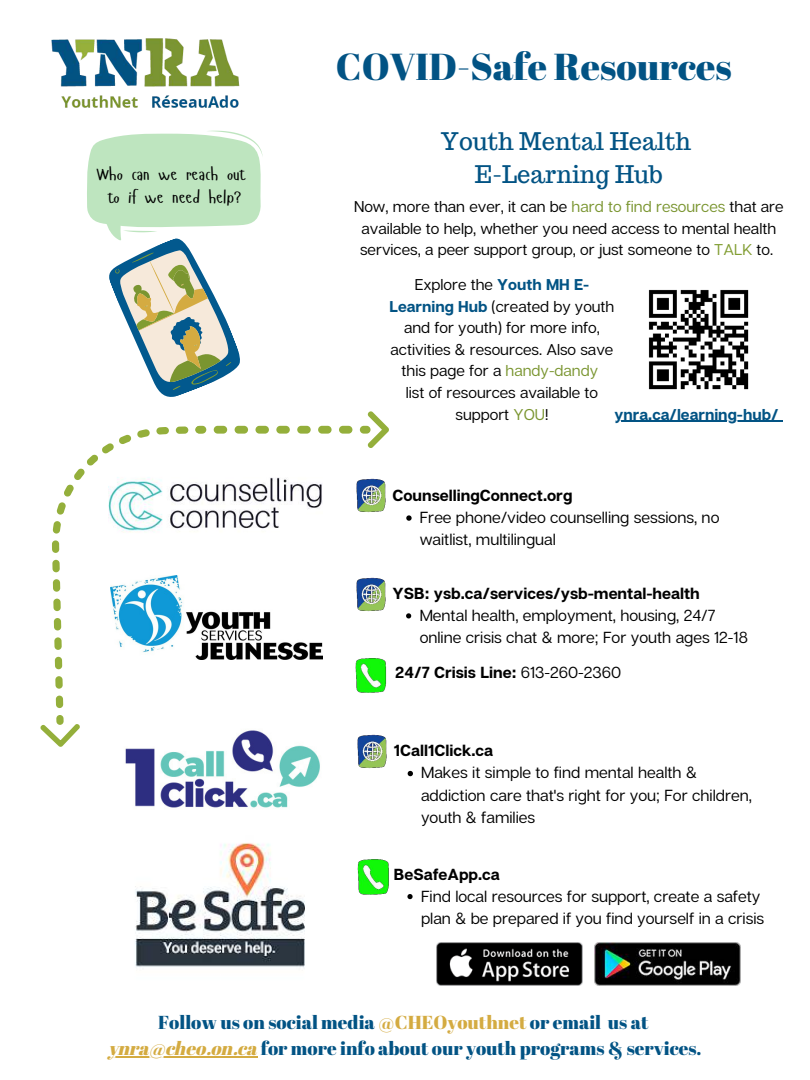
<style>
.page{position:relative;width:810px;height:1080px;background:#fff}
.page>*{position:absolute;margin:0;border:0;box-sizing:border-box;transform-origin:0 0}
.t1{font:37.5px "Abril Fatface";color:#025384}
.t2{font:23.75px/33.1px "Trocchi";color:#025384;text-align:center}
.t3{font:18.75px/26.2px "Abril Fatface";color:#025384;text-align:center}
.t4{font:16.81px/23.5px "Hangyaboly";color:#000;text-align:center}
.t5{font:16px/22.2px "Articulat CF";color:#000}
.t6{font:700 16px "Articulat CF";color:#000}
.t7{font:15.62px/21.6px "Articulat CF";color:#000;text-align:center}
.t8{font:700 15.62px "Articulat CF";color:#025384}
.s1{color:#7a9530}
.s2{color:#819d32}
.s3{font-weight:700;color:#025384}
.s4{font-weight:400}
.s5{color:#d4ab41}
.s6{font-family:"CA Generated";color:#d4ab41}
</style>
<div class="page">
<img style="left:51px;top:38px;width:189px;height:93px">
<img style="left:188px;top:477px;width:134px;height:52px">
<img style="left:356px;top:478px;width:30px;height:35px">
<img style="left:188px;top:611px;width:134px;height:48px">
<img style="left:356px;top:577px;width:30px;height:35px">
<img style="left:355px;top:658px;width:32px;height:35px">
<img style="left:357px;top:734px;width:30px;height:35px">
<img style="left:125px;top:730px;width:195px;height:78px">
<img style="left:135px;top:843px;width:170px;height:125px">
<img style="left:594px;top:942px;width:146px;height:43px">
<img style="left:436px;top:942px;width:146px;height:43px">
<svg style="left:407px;top:894px;width:6px;height:5px"></svg>
<img style="left:357px;top:859px;width:32px;height:36px">
<div style="left:56px;top:715px;width:8px;height:10px;background:#94af3b;border-radius:4px"></div>
<svg style="left:52px;top:426px;width:136px;height:282px"></svg>
<div style="left:195px;top:426px;width:10px;height:7px;background:#9ab346;border-radius:4px"></div>
<svg style="left:40px;top:722px;width:40px;height:25px"></svg>
<div style="left:360px;top:426px;width:11px;height:8px;background:#94af3b;border-radius:4px"></div>
<svg style="left:214px;top:426px;width:138px;height:8px"></svg>
<div style="left:196px;top:426px;width:10px;height:8px;background:#94af3b;border-radius:4px"></div>
<svg style="left:366px;top:411px;width:23px;height:37px"></svg>
<svg style="left:406px;top:515px;width:6px;height:6px"></svg>
<hr style="left:108px;top:1056px;width:150px;height:2px;background:#d4ab41">
<svg style="left:406px;top:613px;width:5px;height:5px"></svg>
<svg style="left:408px;top:771px;width:5px;height:5px"></svg>
<svg style="left:87px;top:131px;width:176px;height:266px"></svg>
<img style="left:648px;top:289px;width:101px;height:101px">
<hr style="left:615px;top:420px;width:164px;height:2px;background:#025384">
<p class="t4" style="left:96px;top:162px;width:150px">Who can we reach out to if we need help?</p>
<h1 class="t1" style="left:336px;top:41px;width:397px">COVID-Safe Resources</h1>
<h2 class="t2" style="left:441px;top:124px;width:252px">Youth Mental Health<br>E-Learning Hub</h2>
<p class="t7" style="left:354px;top:196px;width:431px;line-height:21.9px">Now, more than ever, it can be <span class="s1">hard to find resources</span> that are available to help, whether you need access to mental health services, a peer support group, or just someone to <span class="s2">TALK</span> to.</p>
<p class="t7" style="left:389px;top:274px;width:226px">Explore the <span class="s3">Youth MH E-<br>Learning Hub</span> (created by youth and for youth) for more info, activities &amp; resources. Also save this page for a <span class="s1">handy-dandy<br></span>list of resources available to support <span class="s1">YOU</span>!</p>
<p class="t8" style="left:615px;top:405px;width:165px">ynra.ca/learning-hub/</p>
<p class="t6" style="left:392px;top:485px;width:182px">CounsellingConnect.org</p>
<p class="t5" style="left:420px;top:507px;width:301px">Free phone/video counselling sessions, no waitlist, multilingual</p>
<p class="t6" style="left:392px;top:584px;width:309px">YSB: ysb.ca/services/ysb-mental-health</p>
<p class="t5" style="left:420px;top:605px;width:330px;line-height:22px">Mental health, employment, housing, 24/7 online crisis chat &amp; more; For youth ages 12-18</p>
<p class="t6" style="left:395px;top:663px;width:227px">24/7 Crisis Line: <span class="s4">613-260-2360</span></p>
<p class="t6" style="left:394px;top:741px;width:101px">1Call1Click.ca</p>
<p class="t5" style="left:421px;top:762px;width:332px">Makes it simple to find mental health &amp; addiction care that's right for you; For children, youth &amp; families</p>
<p class="t6" style="left:394px;top:865px;width:108px">BeSafeApp.ca</p>
<p class="t5" style="left:421px;top:886px;width:345px;line-height:22px">Find local resources for support, create a safety plan &amp; be prepared if you find yourself in a crisis</p>
<p class="t3" style="left:108px;top:1008px;width:595px">Follow us on social media <span class="s5">@CHEOyouthnet</span> or email us at <span class="s6">ynra@cheo.on.ca</span> for more info about our youth programs &amp; services.</p>
</div>
